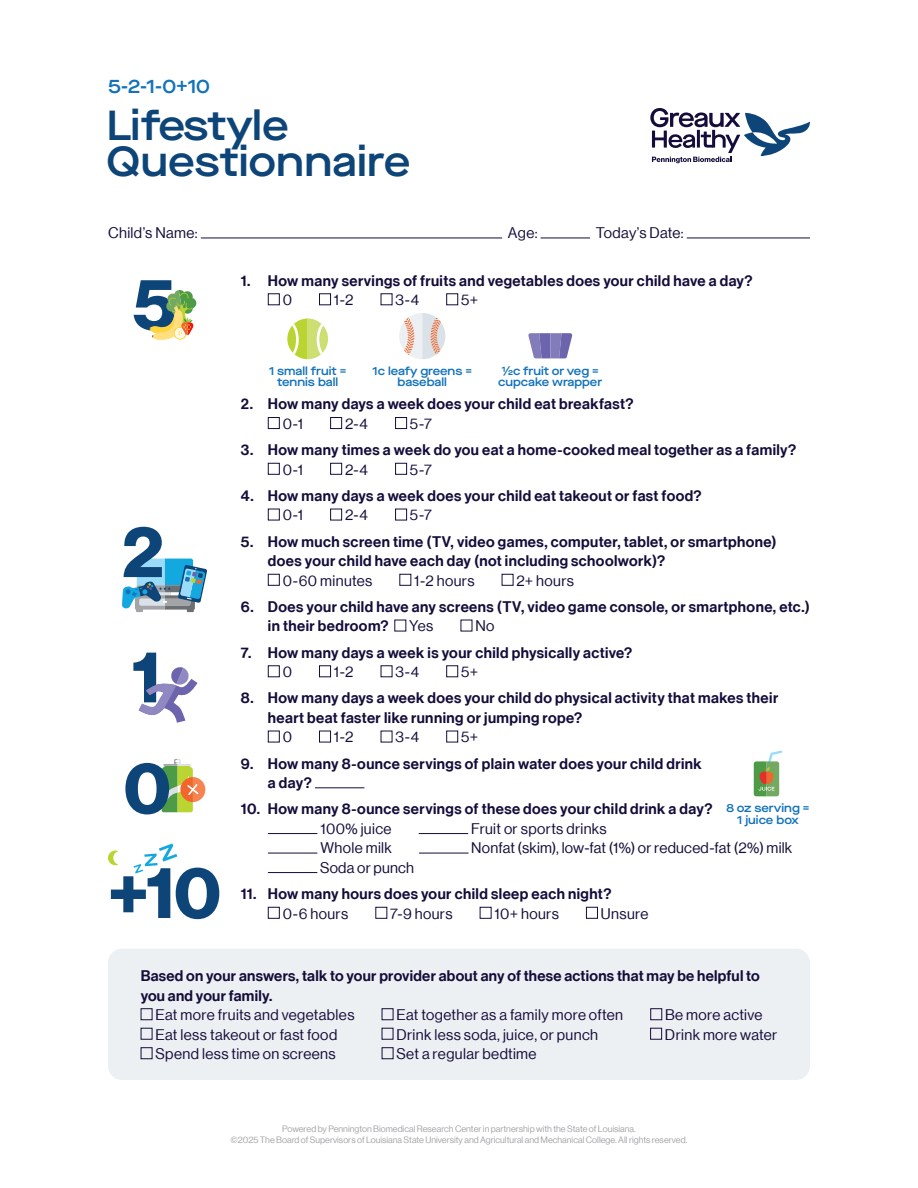
<style>
.page{position:relative;width:918px;height:1188px;background:#fff}
.page>*{position:absolute;margin:0;border:0;box-sizing:border-box;transform-origin:0 0}
.t1{font:72px "N Haas Grotesk DS Pro 75 Bd";color:#0e4578}
.t2{font:600 42px/36px "Maison Neue Ext";color:#0e4578}
.t3{font:600 19.5px "Maison Neue Ext";color:#1272ba}
.t4{font:15px/19.5px "N Haas Grotesk DS Pro 65 Md";letter-spacing:.03em;color:#150c3a}
.t5{font:15px "N Haas Grotesk DS Pro 55 Rg";letter-spacing:.025em;color:#150c3a}
.t6{font:600 11.7px "Maison Neue Ext";color:#1272ba}
.t7{font:9px/10.8px "N Haas Grotesk DS Pro 55 Rg";color:#a3a4a8;text-align:center}
.s1{font-family:"N Haas Grotesk DS Pro 55 Rg"}
</style>
<div class="page">
<svg style="left:650px;top:108px;width:160px;height:55px"></svg>
<div style="left:108px;top:949px;width:702px;height:131px;background:#ecf0f2;border-radius:14px"></div>
<hr style="left:201px;top:238px;width:301px;height:1px;background:#150c3a">
<hr style="left:541px;top:238px;width:49px;height:1px;background:#150c3a">
<hr style="left:687px;top:238px;width:123px;height:1px;background:#150c3a">
<div style="left:268px;top:293px;width:12px;height:12px;border:1px solid #150c3a"></div>
<div style="left:319px;top:293px;width:12px;height:12px;border:1px solid #150c3a"></div>
<div style="left:446px;top:293px;width:12px;height:12px;border:1px solid #150c3a"></div>
<div style="left:268px;top:417px;width:12px;height:12px;border:1px solid #150c3a"></div>
<div style="left:330px;top:417px;width:12px;height:12px;border:1px solid #150c3a"></div>
<div style="left:395px;top:417px;width:12px;height:12px;border:1px solid #150c3a"></div>
<div style="left:268px;top:463px;width:12px;height:12px;border:1px solid #150c3a"></div>
<div style="left:330px;top:463px;width:12px;height:12px;border:1px solid #150c3a"></div>
<div style="left:395px;top:463px;width:12px;height:12px;border:1px solid #150c3a"></div>
<div style="left:268px;top:509px;width:12px;height:11px;border:1px solid #150c3a"></div>
<div style="left:330px;top:509px;width:12px;height:11px;border:1px solid #150c3a"></div>
<div style="left:395px;top:509px;width:12px;height:11px;border:1px solid #150c3a"></div>
<div style="left:268px;top:574px;width:12px;height:12px;border:1px solid #150c3a"></div>
<div style="left:399px;top:574px;width:12px;height:12px;border:1px solid #150c3a"></div>
<div style="left:502px;top:574px;width:11px;height:12px;border:1px solid #150c3a"></div>
<div style="left:268px;top:665px;width:12px;height:12px;border:1px solid #150c3a"></div>
<div style="left:319px;top:665px;width:12px;height:12px;border:1px solid #150c3a"></div>
<div style="left:446px;top:665px;width:12px;height:12px;border:1px solid #150c3a"></div>
<div style="left:268px;top:731px;width:12px;height:11px;border:1px solid #150c3a"></div>
<div style="left:319px;top:731px;width:12px;height:11px;border:1px solid #150c3a"></div>
<div style="left:446px;top:731px;width:12px;height:11px;border:1px solid #150c3a"></div>
<hr style="left:315px;top:787px;width:49px;height:1px;background:#150c3a">
<hr style="left:268px;top:833px;width:49px;height:1px;background:#150c3a">
<hr style="left:419px;top:833px;width:49px;height:1px;background:#150c3a">
<hr style="left:268px;top:853px;width:49px;height:1px;background:#150c3a">
<hr style="left:419px;top:853px;width:50px;height:1px;background:#150c3a">
<hr style="left:268px;top:872px;width:49px;height:1px;background:#150c3a">
<div style="left:268px;top:907px;width:12px;height:12px;border:1px solid #150c3a"></div>
<div style="left:375px;top:907px;width:12px;height:12px;border:1px solid #150c3a"></div>
<div style="left:480px;top:907px;width:12px;height:12px;border:1px solid #150c3a"></div>
<div style="left:586px;top:907px;width:12px;height:12px;border:1px solid #150c3a"></div>
<svg style="left:287px;top:319px;width:41px;height:40px"></svg>
<svg style="left:399px;top:313px;width:46px;height:46px"></svg>
<svg style="left:528px;top:333px;width:44px;height:25px"></svg>
<svg style="left:754px;top:750px;width:28px;height:46px"></svg>
<svg style="left:122px;top:559px;width:85px;height:53px"></svg>
<svg style="left:162px;top:759px;width:43px;height:53px"></svg>
<svg style="left:149px;top:290px;width:48px;height:50px"></svg>
<svg style="left:139px;top:667px;width:59px;height:56px"></svg>
<svg style="left:108px;top:851px;width:10px;height:14px"></svg>
<svg style="left:133px;top:843px;width:44px;height:30px"></svg>
<div style="left:141px;top:1008px;width:11px;height:12px;border:1px solid #150c3a"></div>
<div style="left:382px;top:1008px;width:11px;height:12px;border:1px solid #150c3a"></div>
<div style="left:650px;top:1008px;width:12px;height:12px;border:1px solid #150c3a"></div>
<div style="left:141px;top:1028px;width:11px;height:12px;border:1px solid #150c3a"></div>
<div style="left:382px;top:1028px;width:11px;height:12px;border:1px solid #150c3a"></div>
<div style="left:650px;top:1028px;width:12px;height:12px;border:1px solid #150c3a"></div>
<div style="left:141px;top:1047px;width:11px;height:12px;border:1px solid #150c3a"></div>
<div style="left:382px;top:1047px;width:11px;height:12px;border:1px solid #150c3a"></div>
<p class="t3" style="left:108px;top:73px;width:104px">5-2-1-0+10</p>
<p class="t2" style="left:106px;top:106px;width:306px">Lifestyle<br>Questionnaire</p>
<p class="t5" style="left:108px;top:225px;width:91px">Child’s Name:</p>
<p class="t5" style="left:508px;top:225px;width:31px">Age:</p>
<p class="t5" style="left:596px;top:225px;width:90px">Today’s Date:</p>
<p class="t4" style="left:283px;top:271px;width:472px;text-indent:-42px">1. How many servings of fruits and vegetables does your child have a day?<br><span class="s1">0</span></p>
<p class="t1" style="left:133px;top:262px;width:45px">5</p>
<p class="t5" style="left:334px;top:291px;width:21px">1-2</p>
<p class="t5" style="left:395px;top:291px;width:25px">3-4</p>
<p class="t5" style="left:461px;top:291px;width:19px">5+</p>
<p class="t1" style="left:122px;top:510px;width:43px">2</p>
<p class="t1" style="left:132px;top:635px;width:31px">1</p>
<p class="t1" style="left:124px;top:746px;width:49px">0</p>
<p class="t1" style="left:108px;top:851px;width:114px">+10</p>
<p class="t6" style="left:269px;top:362px;width:79px">1 small fruit =</p>
<p class="t6" style="left:277px;top:374px;width:63px">tennis ball</p>
<p class="t6" style="left:373px;top:362px;width:101px">1c leafy greens =</p>
<p class="t6" style="left:398px;top:374px;width:51px">baseball</p>
<p class="t6" style="left:502px;top:362px;width:99px">1/2c fruit or veg =</p>
<p class="t6" style="left:498px;top:374px;width:106px">cupcake wrapper</p>
<p class="t4" style="left:283px;top:395px;width:352px;text-indent:-42px">2. How many days a week does your child eat breakfast?<br><span class="s1">0-1</span></p>
<p class="t5" style="left:345px;top:415px;width:25px">2-4</p>
<p class="t5" style="left:410px;top:415px;width:23px">5-7</p>
<p class="t4" style="left:283px;top:440px;width:515px;text-indent:-42px">3. How many times a week do you eat a home-cooked meal together as a family?<br><span class="s1">0-1</span></p>
<p class="t5" style="left:345px;top:461px;width:25px">2-4</p>
<p class="t5" style="left:410px;top:461px;width:23px">5-7</p>
<p class="t4" style="left:283px;top:486px;width:420px;text-indent:-42px">4. How many days a week does your child eat takeout or fast food?<br><span class="s1">0-1</span></p>
<p class="t5" style="left:345px;top:507px;width:25px">2-4</p>
<p class="t5" style="left:410px;top:507px;width:23px">5-7</p>
<p class="t4" style="left:241px;top:532px;width:537px">5. How much screen time (TV, video games, computer, tablet, or smartphone)</p>
<p class="t4" style="left:268px;top:551px;width:399px">does your child have each day (not including schoolwork)?</p>
<p class="t5" style="left:283px;top:572px;width:91px">0-60 minutes</p>
<p class="t5" style="left:414px;top:572px;width:62px">1-2 hours</p>
<p class="t5" style="left:516px;top:572px;width:59px">2+ hours</p>
<p class="t4" style="left:268px;top:597px;width:544px;text-indent:-27px">6. Does your child have any screens (TV, video game console, or smartphone, etc.) in their bedroom?</p>
<p class="t5" style="left:409px;top:618px;width:26px">Yes</p>
<p class="t5" style="left:475px;top:618px;width:21px">No</p>
<p class="t4" style="left:283px;top:643px;width:351px;text-indent:-42px">7. How many days a week is your child physically active?<br><span class="s1">0</span></p>
<p class="t5" style="left:334px;top:663px;width:21px">1-2</p>
<p class="t5" style="left:395px;top:663px;width:25px">3-4</p>
<p class="t5" style="left:461px;top:663px;width:19px">5+</p>
<p class="t4" style="left:241px;top:689px;width:539px">8. How many days a week does your child do physical activity that makes their</p>
<p class="t4" style="left:268px;top:708px;width:316px">heart beat faster like running or jumping rope?</p>
<p class="t5" style="left:283px;top:729px;width:11px">0</p>
<p class="t5" style="left:334px;top:729px;width:21px">1-2</p>
<p class="t5" style="left:395px;top:729px;width:25px">3-4</p>
<p class="t5" style="left:461px;top:729px;width:19px">5+</p>
<p class="t4" style="left:268px;top:754px;width:435px;text-indent:-27px">9. How many 8-ounce servings of plain water does your child drink a day?</p>
<p class="t4" style="left:320px;top:800px;width:394px;text-indent:-79px">10. How many 8-ounce servings of these does your child drink a day?<br><span class="s1">100% juice</span></p>
<p class="t6" style="left:726px;top:800px;width:85px">8 oz serving =</p>
<p class="t6" style="left:737px;top:811px;width:63px">1 juice box</p>
<p class="t5" style="left:471px;top:820px;width:137px">Fruit or sports drinks</p>
<p class="t5" style="left:320px;top:840px;width:73px">Whole milk</p>
<p class="t5" style="left:471px;top:840px;width:323px">Nonfat (skim), low-fat (1%) or reduced-fat (2%) milk</p>
<p class="t5" style="left:320px;top:859px;width:96px">Soda or punch</p>
<p class="t4" style="left:283px;top:884px;width:330px;text-indent:-42px">11. How many hours does your child sleep each night?<br><span class="s1">0-6 hours</span></p>
<p class="t5" style="left:390px;top:905px;width:64px">7-9 hours</p>
<p class="t5" style="left:495px;top:905px;width:66px">10+ hours</p>
<p class="t5" style="left:601px;top:905px;width:49px">Unsure</p>
<p class="t4" style="left:141px;top:966px;width:621px">Based on your answers, talk to your provider about any of these actions that may be helpful to</p>
<p class="t4" style="left:141px;top:986px;width:133px">you and your family.</p>
<p class="t5" style="left:155px;top:1006px;width:201px">Eat more fruits and vegetables</p>
<p class="t5" style="left:396px;top:1006px;width:228px">Eat together as a family more often</p>
<p class="t5" style="left:665px;top:1006px;width:99px">Be more active</p>
<p class="t5" style="left:155px;top:1026px;width:183px">Eat less takeout or fast food</p>
<p class="t5" style="left:396px;top:1026px;width:203px">Drink less soda, juice, or punch</p>
<p class="t5" style="left:665px;top:1026px;width:114px">Drink more water</p>
<p class="t5" style="left:155px;top:1045px;width:182px">Spend less time on screens</p>
<p class="t5" style="left:396px;top:1045px;width:142px">Set a regular bedtime</p>
<p class="t7" style="left:231px;top:1124px;width:458px">Powered by Pennington Biomedical Research Center in partnership with the State of Louisiana.<br>©2025 The Board of Supervisors of Louisiana State University and Agricultural and Mechanical College. All rights reserved.</p>
</div>
